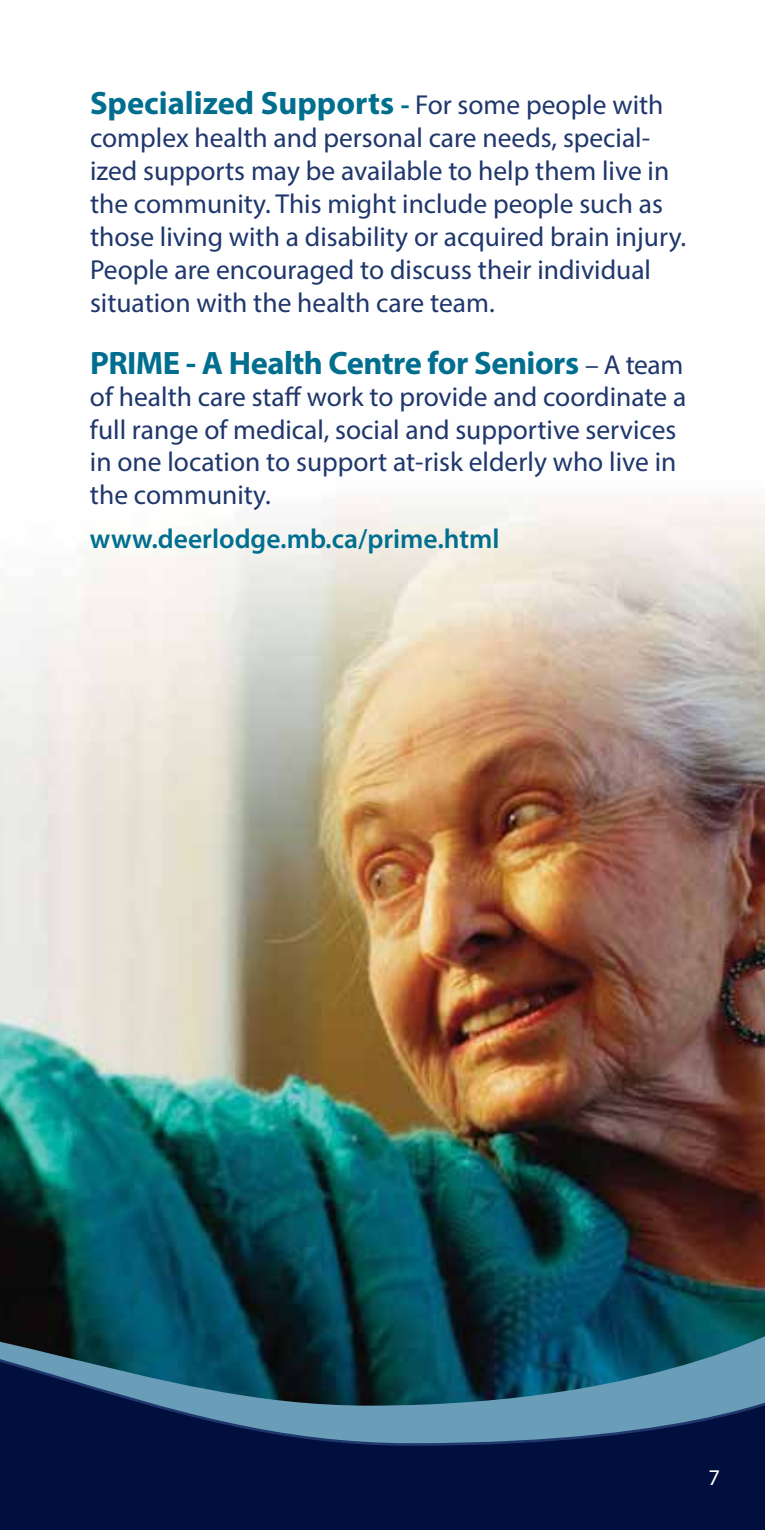
<style>
.page{position:relative;width:765px;height:1530px;background:#fff}
.page>*{position:absolute;margin:0;border:0;box-sizing:border-box;transform-origin:0 0}
.t1{font:700 32.5px "Myriad Pro";letter-spacing:-.015em;color:#006e8f}
.t2{font:27.5px/33px "Myriad Pro";color:#1f376c}
.t3{font:600 27.5px "Myriad Pro";color:#006e8f}
.t4{font:22.5px "Myriad Pro";color:#fff}
.s1{font-size:27.5px}
.s2{font-weight:400;font-size:27.5px;color:#1f376c}
</style>
<div class="page">
<img style="left:0;top:497px;width:765px;height:802px">
<svg style="left:0;top:1299px;width:765px;height:6px;background:#043b49"></svg>
<svg style="left:0;top:1305px;width:765px;height:225px;background:#133757"></svg>
<p class="t1" style="left:90px;top:82px;width:575px">Specialized Supports <span class="s1">-</span> <span class="s2">For some people with</span></p>
<p class="t2" style="left:90px;top:121px;width:598px">complex health and personal care needs, special&shy;ized supports may be available to help them live in the community. This might include people such as those living with a disability or acquired brain injury.<br>People are encouraged to discuss their individual situation with the health care team.</p>
<p class="t1" style="left:90px;top:342px;width:595px">PRIME - A Health Centre for Seniors <span class="s2">– A team</span></p>
<p class="t2" style="left:90px;top:380px;width:598px">of health care staff work to provide and coordinate a full range of medical, social and supportive services in one location to support at-risk elderly who live in the community.</p>
<p class="t3" style="left:90px;top:521px;width:411px">www.deerlodge.mb.ca/prime.html</p>
<p class="t4" style="left:708px;top:1464px;width:13px">7</p>
</div>
